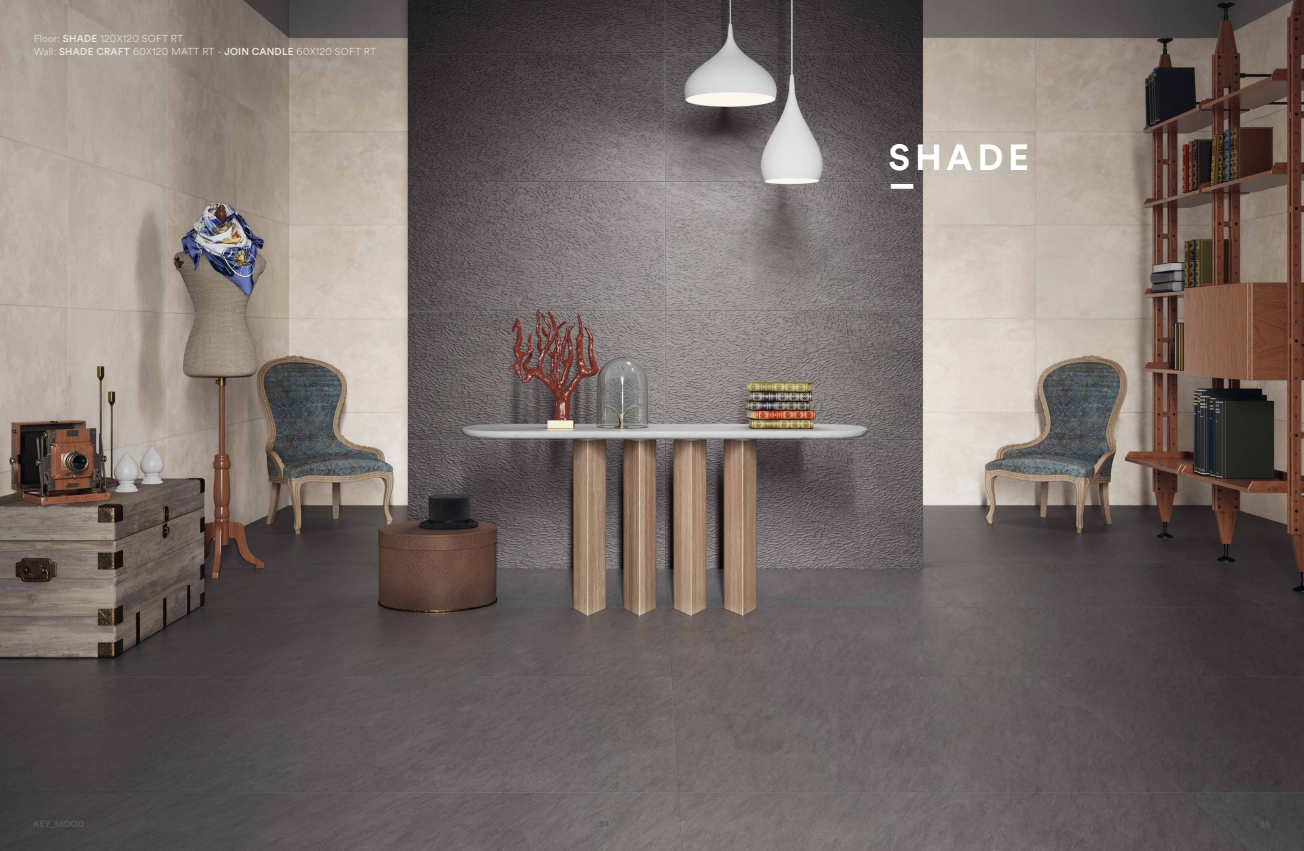
<style>
.page{position:relative;width:1304px;height:851px;background:#fff}
.page>*{position:absolute;margin:0;border:0;box-sizing:border-box;transform-origin:0 0}
.t1{font:700 43.8px "Circular Std";color:#fff}
.t2{font:700 36px "Circular Std";letter-spacing:.13em;color:#fff}
.t3{font:300 10px/13px "Circular Spotify Text";letter-spacing:.02em;color:#e9e4e1}
.t4{font:700 9px "Circular Std";color:#575a5b}
.t5{font:500 9px "Circular Std";color:#575a5b}
.s1{font-family:"Circular Std";font-weight:500}
</style>
<div class="page">
<img style="left:0;top:0;width:1304px;height:850px">
<p class="t3" style="left:34px;top:32px;width:344px">Floor: <span class="s1">SHADE</span> 120X120 SOFT RT<br>Wall: <span class="s1">SHADE CRAFT</span> 60X120 MATT RT - <span class="s1">JOIN CANDLE</span> 60X120 SOFT RT</p>
<p class="t4" style="left:33px;top:818px;width:53px">KEY_MOOD</p>
<p class="t5" style="left:599px;top:818px;width:12px">34</p>
<h2 class="t2" style="left:889px;top:134px;width:142px">SHADE</h2>
<h1 class="t1" style="left:891px;top:140px;width:24px">_</h1>
</div>
